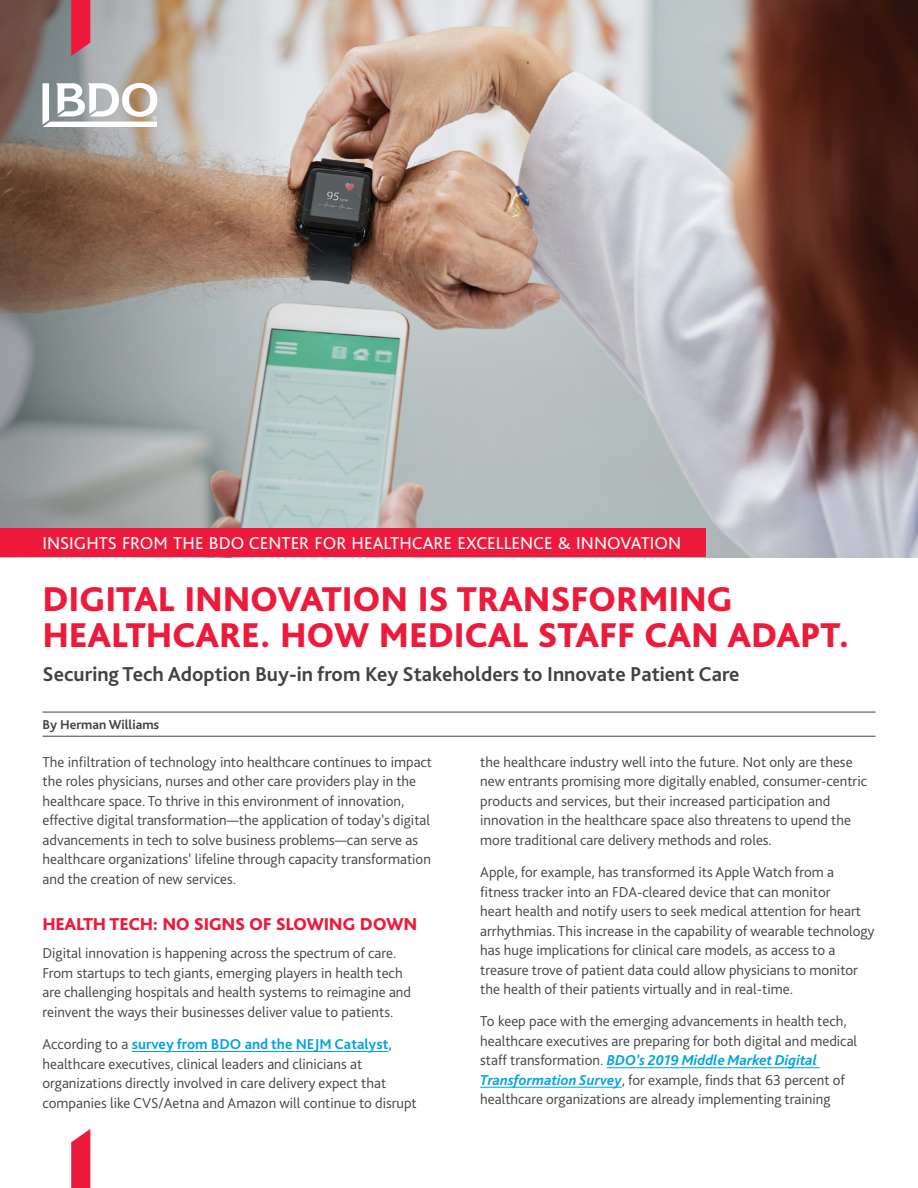
<style>
.page{position:relative;width:918px;height:1188px;background:#fff}
.page>*{position:absolute;margin:0;border:0;box-sizing:border-box;transform-origin:0 0}
.t1{font:800 36px/36px "Bliss Pro";letter-spacing:-.005em;color:#ed1a3b}
.t2{font:700 21px "Bliss Pro";color:#424241}
.t3{font:18px "Bliss Pro";color:#fff}
.t4{font:800 18px "Bliss Pro";letter-spacing:-.02em;color:#ed1a3b}
.t5{font:300 15px/19.5px "Bliss Pro";color:#424241}
.t6{font:700 13.5px "Bliss Pro";color:#424241}
.s1{font-weight:700;color:#00a4df}
.s2{font-weight:700;font-style:italic;color:#00a4df}
</style>
<div class="page">
<img style="left:286px;top:0;width:632px;height:557px">
<svg style="left:0;top:0;width:286px;height:529px;background:#9e968f"></svg>
<div style="left:0;top:529px;width:706px;height:28px;background:#ed1a3b"></div>
<svg style="left:71px;top:0;width:19px;height:56px"></svg>
<hr style="left:43px;top:712px;width:832px;height:1px;background:#424241">
<hr style="left:43px;top:736px;width:832px;height:1px;background:#424241">
<hr style="left:132px;top:1051px;width:257px;height:1px;background:#00a4df">
<hr style="left:607px;top:1067px;width:213px;height:1px;background:#00a4df">
<hr style="left:480px;top:1087px;width:142px;height:1px;background:#00a4df">
<svg style="left:71px;top:1129px;width:19px;height:59px"></svg>
<svg style="left:43px;top:83px;width:114px;height:44px"></svg>
<p class="t3" style="left:43px;top:532px;width:640px">INSIGHTS FROM THE BDO CENTER FOR HEALTHCARE EXCELLENCE &amp; INNOVATION</p>
<h1 class="t1" style="left:43px;top:581px;width:808px">DIGITAL INNOVATION IS TRANSFORMING<br>HEALTHCARE. HOW MEDICAL STAFF CAN ADAPT.</h1>
<h2 class="t2" style="left:43px;top:661px;width:699px">Securing Tech Adoption Buy-in from Key Stakeholders to Innovate Patient Care</h2>
<p class="t6" style="left:43px;top:717px;width:118px">By Herman Williams</p>
<p class="t5" style="left:43px;top:752px;width:391px">The infiltration of technology into healthcare continues to impact the roles physicians, nurses and other care providers play in the healthcare space. To thrive in this environment of innovation, effective digital transformation—the application of today’s digital advancements in tech to solve business problems—can serve as healthcare organizations’ lifeline through capacity transformation and the creation of new services.</p>
<p class="t4" style="left:43px;top:913px;width:376px">HEALTH TECH: NO SIGNS OF SLOWING DOWN</p>
<p class="t5" style="left:43px;top:943px;width:370px">Digital innovation is happening across the spectrum of care.<br>From startups to tech giants, emerging players in health tech are challenging hospitals and health systems to reimagine and reinvent the ways their businesses deliver value to patients.</p>
<p class="t5" style="left:43px;top:1034px;width:376px">According to a <span class="s1">survey from BDO and the NEJM Catalyst</span>, healthcare executives, clinical leaders and clinicians at organizations directly involved in care delivery expect that companies like CVS/Aetna and Amazon will continue to disrupt</p>
<p class="t5" style="left:480px;top:752px;width:388px">the healthcare industry well into the future. Not only are these new entrants promising more digitally enabled, consumer-centric products and services, but their increased participation and innovation in the healthcare space also threatens to upend the more traditional care delivery methods and roles.</p>
<p class="t5" style="left:480px;top:862px;width:396px">Apple, for example, has transformed its Apple Watch from a fitness tracker into an FDA-cleared device that can monitor<br>heart health and notify users to seek medical attention for heart arrhythmias. This increase in the capability of wearable technology has huge implications for clinical care models, as access to a treasure trove of patient data could allow physicians to monitor the health of their patients virtually and in real-time.</p>
<p class="t5" style="left:480px;top:1011px;width:378px">To keep pace with the emerging advancements in health tech, healthcare executives are preparing for both digital and medical staff transformation. <span class="s2">BDO’s 2019 Middle Market Digital Transformation Survey</span>, for example, finds that 63 percent of healthcare organizations are already implementing training</p>
</div>
